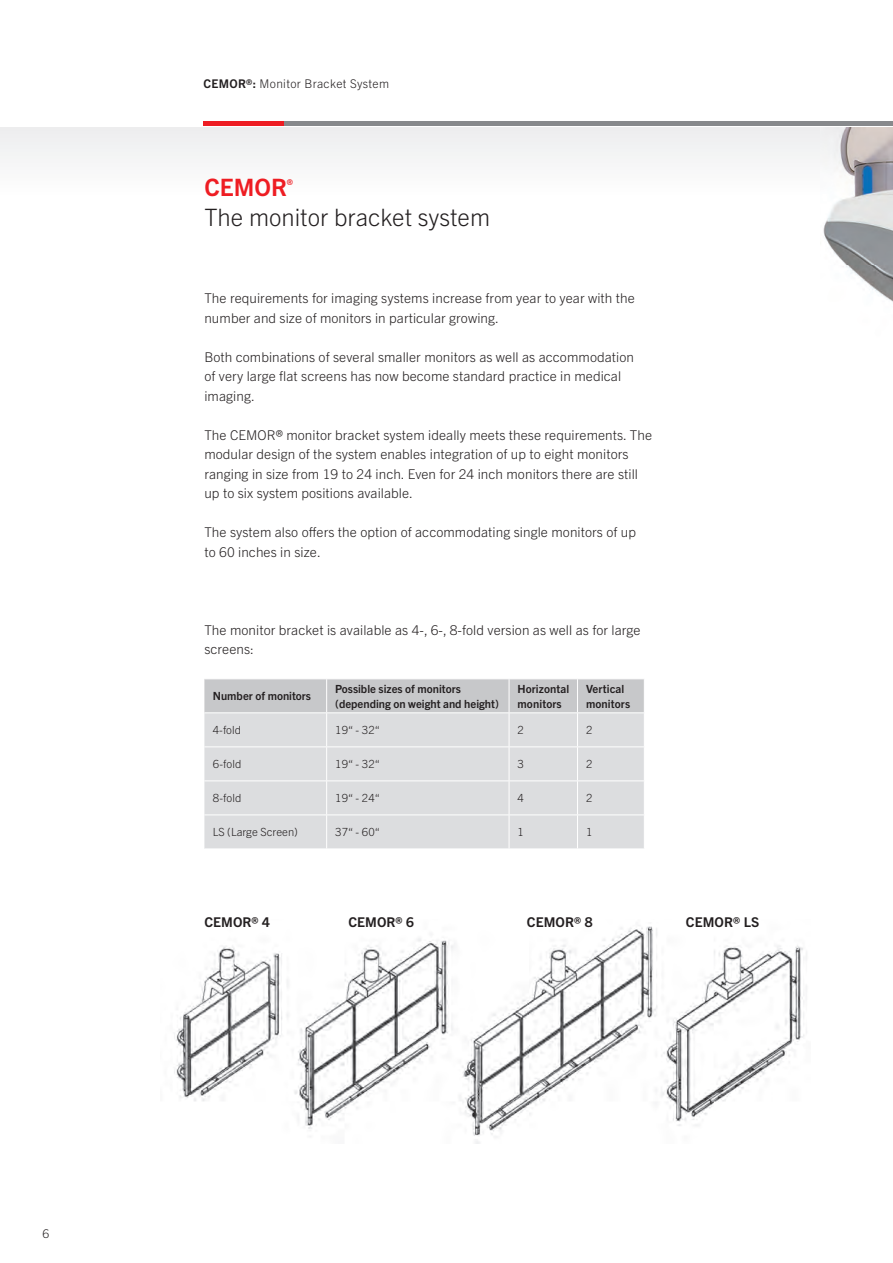
<style>
.page{position:relative;width:893px;height:1263px;background:#fff}
.page>*{position:absolute;margin:0;border:0;box-sizing:border-box;transform-origin:0 0}
.t1{font:300 24px/30px "Trade Gothic Next LT Pro";color:#231f20}
.t2{font:300 13.5px/19.5px "Trade Gothic Next LT Pro";letter-spacing:.005em;color:#231f20}
.t3{font:700 13.5px "Trade Gothic Next LT Pro";letter-spacing:.005em;color:#231f20}
.t4{font:300 12px "Trade Gothic Next LT Pro";letter-spacing:.025em;color:#231f20}
.t5{font:700 11.25px/15px "Trade Gothic Next LT Pro";color:#231f20}
.t6{font:300 11.25px "Trade Gothic Next LT Pro";letter-spacing:.01em;color:#231f20}
.s1{font-weight:700}
.s2{font-weight:700;color:#ee1d23}
</style>
<div class="page">
<img style="left:174px;top:926px;width:633px;height:218px">
<div style="left:0;top:128px;width:821px;height:136px;background:linear-gradient(to right,#fafafb,#fafafb)"></div>
<img style="left:821px;top:128px;width:72px;height:174px">
<hr style="left:204px;top:121px;width:80px;height:4px;background:#ee1d23">
<hr style="left:284px;top:121px;width:609px;height:4px;background:#87898c">
<div style="left:204px;top:679px;width:440px;height:33px;background:#c7c8ca"></div>
<div style="left:204px;top:713px;width:440px;height:135px;background:#dcdddf"></div>
<hr style="left:326px;top:679px;width:1px;height:33px;background:#fff">
<hr style="left:509px;top:679px;width:1px;height:33px;background:#fff">
<hr style="left:577px;top:679px;width:1px;height:33px;background:#fff">
<hr style="left:326px;top:713px;width:1px;height:33px;background:#fff">
<hr style="left:509px;top:713px;width:1px;height:33px;background:#fff">
<hr style="left:577px;top:713px;width:1px;height:33px;background:#fff">
<hr style="left:204px;top:746px;width:123px;height:1px;background:#fff">
<hr style="left:327px;top:746px;width:182px;height:1px;background:#fff">
<hr style="left:326px;top:747px;width:1px;height:33px;background:#fff">
<hr style="left:509px;top:746px;width:69px;height:1px;background:#fff">
<hr style="left:509px;top:747px;width:1px;height:33px;background:#fff">
<hr style="left:578px;top:746px;width:67px;height:1px;background:#fff">
<hr style="left:577px;top:747px;width:1px;height:33px;background:#fff">
<hr style="left:204px;top:780px;width:123px;height:1px;background:#fff">
<hr style="left:327px;top:780px;width:182px;height:1px;background:#fff">
<hr style="left:326px;top:781px;width:1px;height:33px;background:#fff">
<hr style="left:509px;top:780px;width:69px;height:1px;background:#fff">
<hr style="left:509px;top:781px;width:1px;height:33px;background:#fff">
<hr style="left:578px;top:780px;width:67px;height:1px;background:#fff">
<hr style="left:577px;top:781px;width:1px;height:33px;background:#fff">
<hr style="left:204px;top:814px;width:123px;height:1px;background:#fff">
<hr style="left:327px;top:814px;width:182px;height:1px;background:#fff">
<hr style="left:326px;top:815px;width:1px;height:33px;background:#fff">
<hr style="left:509px;top:814px;width:69px;height:1px;background:#fff">
<hr style="left:509px;top:815px;width:1px;height:33px;background:#fff">
<hr style="left:578px;top:814px;width:67px;height:1px;background:#fff">
<hr style="left:577px;top:815px;width:1px;height:33px;background:#fff">
<p class="t4" style="left:43px;top:1225px;width:8px">6</p>
<p class="t4" style="left:204px;top:75px;width:187px"><span class="s1">CEMOR®:</span> Monitor Bracket System</p>
<h1 class="t1" style="left:204px;top:171px;width:287px"><span class="s2">CEMOR</span><sup>®<br></sup>The monitor bracket system</h1>
<p class="t2" style="left:204px;top:288px;width:432px">The requirements for imaging systems increase from year to year with the number and size of monitors in particular growing.</p>
<p class="t2" style="left:204px;top:346px;width:431px">Both combinations of several smaller monitors as well as accommodation of very large flat screens has now become standard practice in medical imaging.</p>
<p class="t2" style="left:204px;top:424px;width:449px">The CEMOR® monitor bracket system ideally meets these requirements. The modular design of the system enables integration of up to eight monitors ranging in size from 19 to 24 inch. Even for 24 inch monitors there are still up to six system positions available.</p>
<p class="t2" style="left:204px;top:522px;width:433px">The system also offers the option of accommodating single monitors of up to 60 inches in size.</p>
<p class="t2" style="left:204px;top:619px;width:438px">The monitor bracket is available as 4-, 6-, 8-fold version as well as for large screens:</p>
<p class="t5" style="left:213px;top:688px;width:100px">Number of monitors</p>
<p class="t5" style="left:335px;top:680px;width:165px">Possible sizes of monitors (depending on weight and height)</p>
<p class="t5" style="left:518px;top:680px;width:53px">Horizontal monitors</p>
<p class="t5" style="left:586px;top:680px;width:46px">Vertical monitors</p>
<p class="t6" style="left:213px;top:722px;width:30px">4-fold</p>
<p class="t6" style="left:335px;top:722px;width:46px">19“ - 32“</p>
<p class="t6" style="left:518px;top:722px;width:8px">2</p>
<p class="t6" style="left:586px;top:722px;width:8px">2</p>
<p class="t6" style="left:213px;top:756px;width:30px">6-fold</p>
<p class="t6" style="left:335px;top:756px;width:46px">19“ - 32“</p>
<p class="t6" style="left:518px;top:756px;width:8px">3</p>
<p class="t6" style="left:586px;top:756px;width:8px">2</p>
<p class="t6" style="left:213px;top:790px;width:30px">8-fold</p>
<p class="t6" style="left:335px;top:790px;width:46px">19“ - 24“</p>
<p class="t6" style="left:518px;top:790px;width:8px">4</p>
<p class="t6" style="left:586px;top:790px;width:8px">2</p>
<p class="t6" style="left:213px;top:824px;width:86px">LS (Large Screen)</p>
<p class="t6" style="left:335px;top:824px;width:46px">37“ - 60“</p>
<p class="t6" style="left:518px;top:824px;width:8px">1</p>
<p class="t6" style="left:586px;top:824px;width:8px">1</p>
<p class="t3" style="left:204px;top:913px;width:67px">CEMOR® 4</p>
<p class="t3" style="left:348px;top:913px;width:67px">CEMOR® 6</p>
<p class="t3" style="left:527px;top:913px;width:67px">CEMOR® 8</p>
<p class="t3" style="left:686px;top:913px;width:75px">CEMOR® LS</p>
</div>
